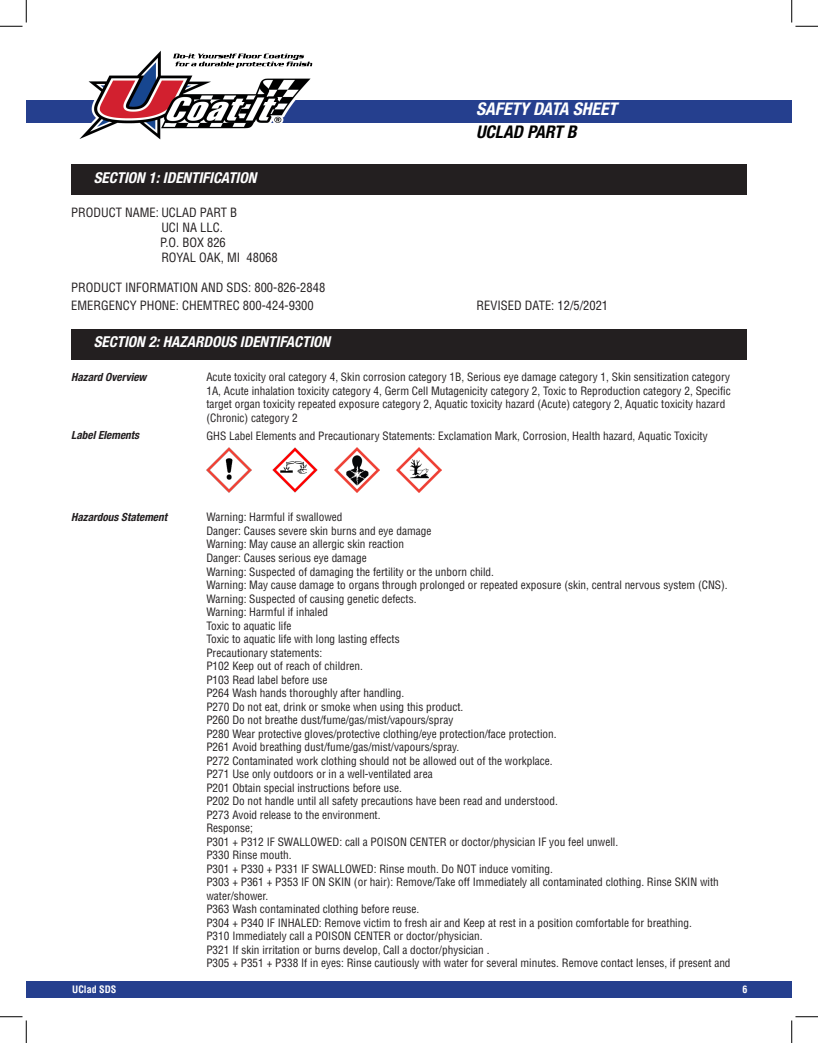
<style>
.page{position:relative;width:818px;height:1043px;background:#fff}
.page>*{position:absolute;margin:0;border:0;box-sizing:border-box;transform-origin:0 0}
.t1{font:italic 700 condensed 17.5px "Helvetica Neue LT Std";color:#fff}
.t2{font:italic 700 condensed 17.5px "Helvetica Neue LT Std";color:#000}
.t3{font:italic 700 condensed 15px "Helvetica Neue LT Std";color:#fff}
.t4{font:condensed 12.5px "Helvetica";color:#231f20}
.t5{font:condensed 11.25px/13.5px "Helvetica";color:#231f20}
.t6{font:italic 700 condensed 11.25px "Helvetica Neue LT Std";color:#231f20}
.t7{font:700 condensed 10px "Helvetica";color:#fff}
</style>
<div class="page">
<div style="left:26px;top:981px;width:765px;height:17px;background:#253f8e"></div>
<div style="left:71px;top:164px;width:675px;height:31px;background:#231f20"></div>
<div style="left:71px;top:329px;width:675px;height:31px;background:#231f20"></div>
<img style="left:206px;top:447px;width:45px;height:45px">
<img style="left:272px;top:447px;width:45px;height:45px">
<div style="left:26px;top:100px;width:765px;height:23px;background:#253f8e"></div>
<img style="left:79px;top:50px;width:234px;height:90px">
<img style="left:334px;top:447px;width:45px;height:45px">
<img style="left:396px;top:447px;width:45px;height:45px">
<svg style="left:0;top:0;width:27px;height:27px"></svg>
<svg style="left:0;top:1016px;width:27px;height:26px"></svg>
<svg style="left:791px;top:0;width:27px;height:27px"></svg>
<svg style="left:791px;top:1016px;width:27px;height:26px"></svg>
<p class="t1" style="left:476px;top:99px;width:142px">SAFETY DATA SHEET</p>
<p class="t2" style="left:476px;top:122px;width:102px">UCLAD PART B</p>
<p class="t3" style="left:94px;top:168px;width:164px">SECTION 1: IDENTIFICATION</p>
<p class="t4" style="left:71px;top:205px;width:167px">PRODUCT NAME: UCLAD PART B</p>
<p class="t4" style="left:161px;top:220px;width:63px">UCI NA LLC.</p>
<p class="t4" style="left:160px;top:235px;width:67px">P.O. BOX 826</p>
<p class="t4" style="left:161px;top:250px;width:118px">ROYAL OAK, MI 48068</p>
<p class="t4" style="left:71px;top:280px;width:255px">PRODUCT INFORMATION AND SDS: 800-826-2848</p>
<p class="t4" style="left:71px;top:298px;width:244px">EMERGENCY PHONE: CHEMTREC 800-424-9300</p>
<p class="t4" style="left:476px;top:298px;width:133px">REVISED DATE: 12/5/2021</p>
<p class="t3" style="left:94px;top:333px;width:238px">SECTION 2: HAZARDOUS IDENTIFACTION</p>
<p class="t6" style="left:71px;top:370px;width:77px">Hazard Overview</p>
<p class="t5" style="left:206px;top:370px;width:525px">Acute toxicity oral category 4, Skin corrosion category 1B, Serious eye damage category 1, Skin sensitization category 1A, Acute inhalation toxicity category 4, Germ Cell Mutagenicity category 2, Toxic to Reproduction category 2, Specific target organ toxicity repeated exposure category 2, Aquatic toxicity hazard (Acute) category 2, Aquatic toxicity hazard (Chronic) category 2</p>
<p class="t5" style="left:206px;top:429px;width:503px">GHS Label Elements and Precautionary Statements: Exclamation Mark, Corrosion, Health hazard, Aquatic Toxicity</p>
<p class="t6" style="left:71px;top:428px;width:69px">Label Elements</p>
<p class="t6" style="left:71px;top:510px;width:97px">Hazardous Statement</p>
<p class="t5" style="left:206px;top:510px;width:138px">Warning: Harmful if swallowed</p>
<p class="t5" style="left:206px;top:524px;width:226px">Danger: Causes severe skin burns and eye damage</p>
<p class="t5" style="left:206px;top:537px;width:199px">Warning: May cause an allergic skin reaction</p>
<p class="t5" style="left:206px;top:551px;width:162px">Danger: Causes serious eye damage</p>
<p class="t5" style="left:206px;top:564px;width:289px">Warning: Suspected of damaging the fertility or the unborn child.</p>
<p class="t5" style="left:206px;top:578px;width:523px">Warning: May cause damage to organs through prolonged or repeated exposure (skin, central nervous system (CNS).</p>
<p class="t5" style="left:206px;top:591px;width:212px">Warning: Suspected of causing genetic defects.</p>
<p class="t5" style="left:206px;top:605px;width:123px">Warning: Harmful if inhaled</p>
<p class="t5" style="left:206px;top:618px;width:87px">Toxic to aquatic life</p>
<p class="t5" style="left:206px;top:632px;width:195px">Toxic to aquatic life with long lasting effects</p>
<p class="t5" style="left:206px;top:645px;width:117px">Precautionary statements:</p>
<p class="t5" style="left:206px;top:659px;width:158px">P102 Keep out of reach of children.</p>
<p class="t5" style="left:206px;top:672px;width:123px">P103 Read label before use</p>
<p class="t5" style="left:206px;top:686px;width:199px">P264 Wash hands thoroughly after handling.</p>
<p class="t5" style="left:206px;top:699px;width:258px">P270 Do not eat, drink or smoke when using this product.</p>
<p class="t5" style="left:206px;top:713px;width:248px">P260 Do not breathe dust/fume/gas/mist/vapours/spray</p>
<p class="t5" style="left:206px;top:726px;width:351px">P280 Wear protective gloves/protective clothing/eye protection/face protection.</p>
<p class="t5" style="left:206px;top:740px;width:254px">P261 Avoid breathing dust/fume/gas/mist/vapours/spray.</p>
<p class="t5" style="left:206px;top:753px;width:348px">P272 Contaminated work clothing should not be allowed out of the workplace.</p>
<p class="t5" style="left:206px;top:767px;width:228px">P271 Use only outdoors or in a well-ventilated area</p>
<p class="t5" style="left:206px;top:780px;width:197px">P201 Obtain special instructions before use.</p>
<p class="t5" style="left:206px;top:794px;width:353px">P202 Do not handle until all safety precautions have been read and understood.</p>
<p class="t5" style="left:206px;top:807px;width:176px">P273 Avoid release to the environment.</p>
<p class="t5" style="left:206px;top:821px;width:48px">Response;</p>
<p class="t5" style="left:206px;top:834px;width:413px">P301 + P312 IF SWALLOWED: call a POISON CENTER or doctor/physician IF you feel unwell.</p>
<p class="t5" style="left:206px;top:848px;width:87px">P330 Rinse mouth.</p>
<p class="t5" style="left:206px;top:861px;width:348px">P301 + P330 + P331 IF SWALLOWED: Rinse mouth. Do NOT induce vomiting.</p>
<p class="t5" style="left:206px;top:875px;width:514px">P303 + P361 + P353 IF ON SKIN (or hair): Remove/Take off Immediately all contaminated clothing. Rinse SKIN with water/shower.</p>
<p class="t5" style="left:206px;top:902px;width:214px">P363 Wash contaminated clothing before reuse.</p>
<p class="t5" style="left:206px;top:915px;width:487px">P304 + P340 IF INHALED: Remove victim to fresh air and Keep at rest in a position comfortable for breathing.</p>
<p class="t5" style="left:206px;top:929px;width:278px">P310 Immediately call a POISON CENTER or doctor/physician.</p>
<p class="t5" style="left:206px;top:942px;width:285px">P321 If skin irritation or burns develop, Call a doctor/physician .</p>
<p class="t5" style="left:206px;top:956px;width:525px">P305 + P351 + P338 If in eyes: Rinse cautiously with water for several minutes. Remove contact lenses, if present and</p>
<p class="t7" style="left:72px;top:983px;width:46px">UClad SDS</p>
<p class="t7" style="left:742px;top:983px;width:6px">6</p>
</div>
